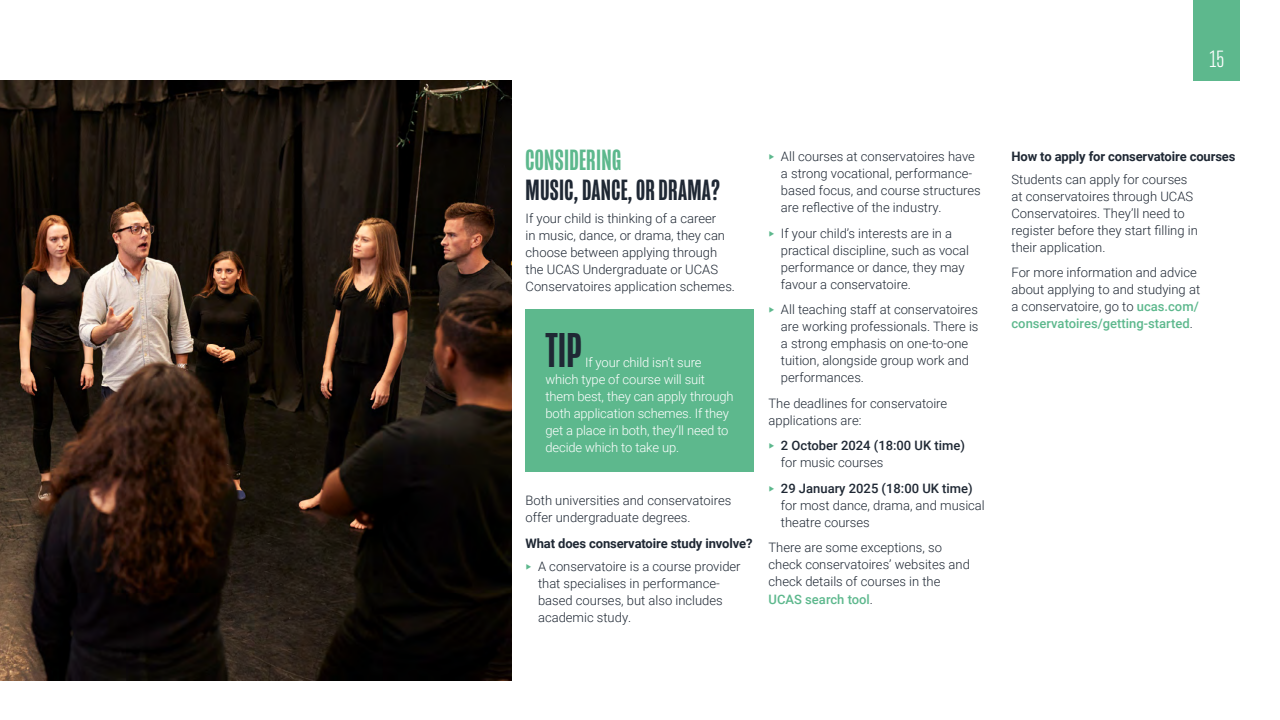
<style>
.page{position:relative;width:1280px;height:720px;background:#fff}
.page>*{position:absolute;margin:0;border:0;box-sizing:border-box;transform-origin:0 0}
.t1{font:500 50px "Mongoose";color:#1f2834}
.t2{font:500 30px "Mongoose";letter-spacing:.01em;color:#1f2834}
.t3{font:500 30px "Mongoose";letter-spacing:.01em;color:#5db88d}
.t4{font:300 24.1px "Mongoose";color:#fff}
.t5{font:300 13px/17px "Roboto";color:#1f2834}
.t6{font:300 13px/17px "Roboto";letter-spacing:-.01em;color:#fff}
.t7{font:700 13px/22.7px "Roboto";letter-spacing:-.01em;color:#1f2834}
.t8{font:500 13px/17px "Roboto";color:#1f2834}
.s1{font-weight:300;color:#5db88d}
.s2{font-weight:300}
.s3{color:#5db88d}
.s4{font-weight:500}
.s5{font-weight:500;color:#5db88d}
</style>
<div class="page">
<img style="left:0;top:81px;width:511px;height:599px">
<div style="left:526px;top:310px;width:228px;height:162px;background:#5db88d"></div>
<div style="left:1193px;top:0;width:47px;height:81px;background:#5db88d"></div>
<h3 class="t4" style="left:1210px;top:45px;width:16px">15</h3>
<h2 class="t3" style="left:526px;top:143px;width:97px">CONSIDERING</h2>
<h2 class="t2" style="left:526px;top:173px;width:196px">MUSIC, DANCE, OR DRAMA?</h2>
<p class="t5" style="left:526px;top:209px;width:211px">If your child is thinking of a career<br>in music, dance, or drama, they can choose between applying through the UCAS Undergraduate or UCAS Conservatoires application schemes.</p>
<h1 class="t1" style="left:545px;top:322px;width:38px">TIP</h1>
<p class="t6" style="left:545px;top:353px;width:190px;text-indent:40px">If your child isn’t sure which type of course will suit them best, they can apply through both application schemes. If they get a place in both, they’ll need to decide which to take up.</p>
<p class="t5" style="left:526px;top:491px;width:207px">Both universities and conservatoires offer undergraduate degrees.</p>
<p class="t7" style="left:526px;top:532px;width:228px">What does conservatoire study involve? <span class="s1">‣</span> <span class="s2">A conservatoire is a course provider</span></p>
<p class="t5" style="left:538px;top:574px;width:186px">that specialises in performance&shy;based courses, but also includes academic study.</p>
<p class="t5" style="left:781px;top:147px;width:201px;text-indent:-12px"><span class="s3">‣</span> All courses at conservatoires have a strong vocational, performance&shy;based focus, and course structures are reflective of the industry.</p>
<p class="t5" style="left:781px;top:224px;width:190px;text-indent:-12px"><span class="s3">‣</span> If your child’s interests are in a practical discipline, such as vocal performance or dance, they may favour a conservatoire.</p>
<p class="t5" style="left:781px;top:300px;width:199px;text-indent:-12px"><span class="s3">‣</span> All teaching staff at conservatoires are working professionals. There is a strong emphasis on one-to-one tuition, alongside group work and performances.</p>
<p class="t5" style="left:769px;top:394px;width:180px">The deadlines for conservatoire applications are:</p>
<p class="t8" style="left:781px;top:437px;width:186px;text-indent:-12px"><span class="s1">‣</span> 2 October 2024 (18:00 UK time) <span class="s2">for music courses</span></p>
<p class="t5" style="left:781px;top:479px;width:205px;text-indent:-12px"><span class="s3">‣</span> <span class="s4">29 January 2025 (18:00 UK time) </span>for most dance, drama, and musical theatre courses</p>
<p class="t5" style="left:769px;top:538px;width:203px;line-height:17.3px">There are some exceptions, so check conservatoires’ websites and check details of courses in the<br><span class="s5">UCAS search tool</span>.</p>
<p class="t7" style="left:1012px;top:145px;width:225px">How to apply for conservatoire courses</p>
<p class="t5" style="left:1012px;top:170px;width:188px">Students can apply for courses at conservatoires through UCAS<br>Conservatoires. They’ll need to register before they start filling in their application.</p>
<p class="t5" style="left:1012px;top:264px;width:190px">For more information and advice about applying to and studying at a conservatoire, go to <span class="s5">ucas.com/ conservatoires/getting-started</span>.</p>
</div>
